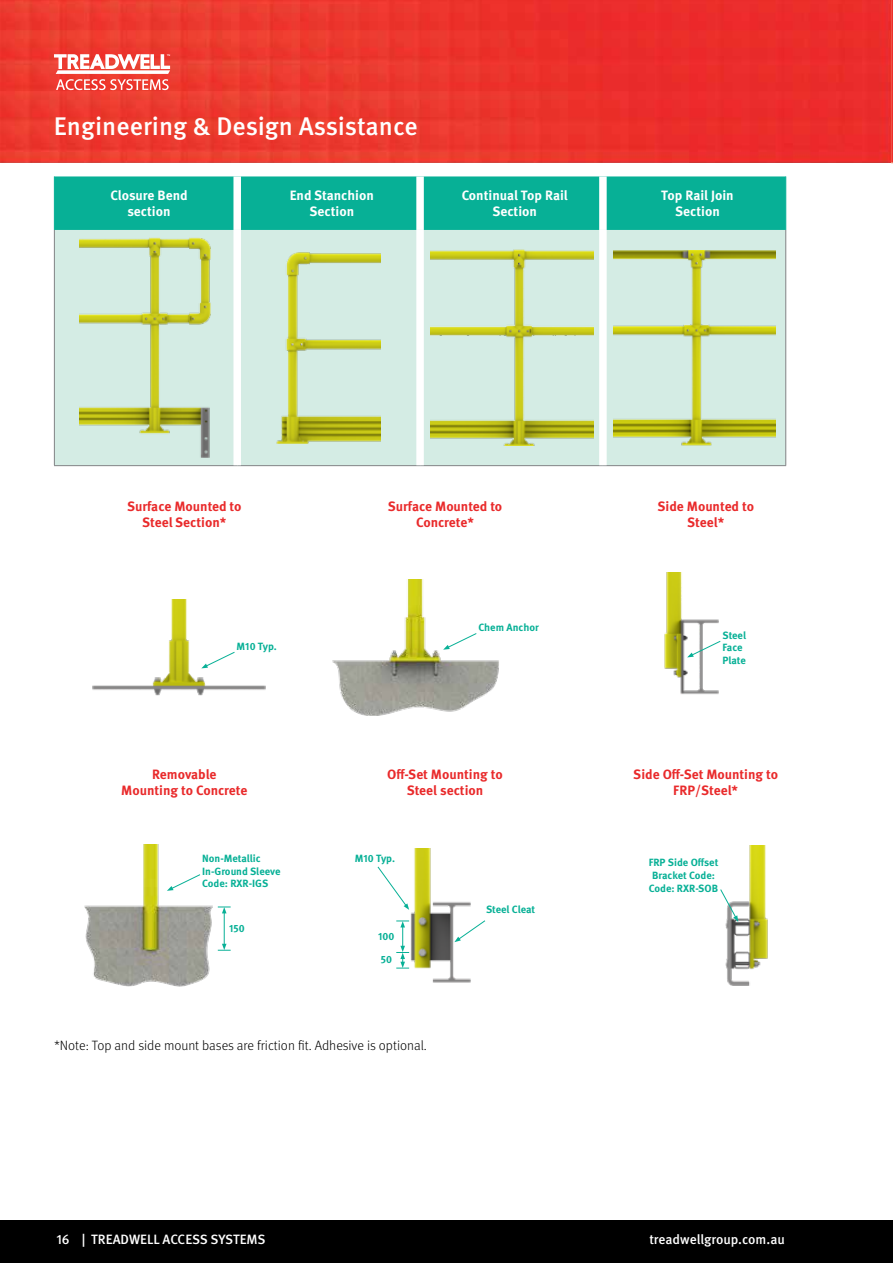
<style>
.page{position:relative;width:893px;height:1263px;background:#fff}
.page>*{position:absolute;margin:0;border:0;box-sizing:border-box;transform-origin:0 0}
.t1{font:500 25.5px "Meta Pro";color:#fff}
.t2{font:700 13.5px/16.2px "Meta Pro";color:#e92a2b;text-align:center}
.t3{font:700 13.5px/16.2px "Meta Pro";color:#fff;text-align:center}
.t4{font:300 13.5px "Meta Pro";color:#000}
.t5{font:500 13.5px "Meta Pro";color:#fff}
.t6{font:700 10.5px/12.6px "Meta Pro";color:#07b096}
</style>
<div class="page">
<img style="left:0;top:0;width:892px;height:162px">
<svg style="left:54px;top:54px;width:116px;height:36px"></svg>
<img style="left:892px;top:0;width:1px;height:164px">
<div style="left:0;top:1220px;width:893px;height:43px;background:#000"></div>
<div style="left:55px;top:176px;width:730px;height:54px;background:#07b096"></div>
<div style="left:55px;top:230px;width:730px;height:235px;background:#d4ece4"></div>
<hr style="left:54px;top:230px;width:1px;height:235px;background:#818385">
<hr style="left:785px;top:230px;width:1px;height:235px;background:#818385">
<hr style="left:54px;top:465px;width:183px;height:1px;background:#818385">
<hr style="left:237px;top:465px;width:183px;height:1px;background:#818385">
<hr style="left:420px;top:465px;width:183px;height:1px;background:#818385">
<hr style="left:603px;top:465px;width:183px;height:1px;background:#818385">
<div style="left:233px;top:230px;width:8px;height:235px;background:#fff"></div>
<div style="left:416px;top:230px;width:8px;height:235px;background:#fff"></div>
<div style="left:599px;top:230px;width:8px;height:235px;background:#fff"></div>
<div style="left:233px;top:176px;width:8px;height:54px;background:#fff"></div>
<div style="left:416px;top:176px;width:8px;height:54px;background:#fff"></div>
<div style="left:599px;top:176px;width:8px;height:54px;background:#fff"></div>
<hr style="left:785px;top:176px;width:1px;height:54px;background:#07b096">
<hr style="left:54px;top:176px;width:1px;height:54px;background:#07b096">
<img style="left:80px;top:238px;width:132px;height:220px">
<img style="left:276px;top:252px;width:105px;height:192px">
<img style="left:431px;top:250px;width:162px;height:196px">
<img style="left:613px;top:250px;width:162px;height:195px">
<img style="left:92px;top:600px;width:174px;height:95px">
<svg style="left:201px;top:651px;width:34px;height:17px"></svg>
<img style="left:332px;top:580px;width:167px;height:135px">
<img style="left:664px;top:572px;width:54px;height:123px">
<svg style="left:687px;top:640px;width:34px;height:17px"></svg>
<img style="left:84px;top:845px;width:129px;height:141px">
<svg style="left:167px;top:874px;width:34px;height:17px"></svg>
<hr style="left:224px;top:911px;width:1px;height:35px;background:#07b096">
<svg style="left:218px;top:906px;width:13px;height:7px"></svg>
<svg style="left:218px;top:944px;width:13px;height:7px"></svg>
<img style="left:410px;top:848px;width:61px;height:135px">
<svg style="left:377px;top:866px;width:32px;height:44px"></svg>
<svg style="left:454px;top:920px;width:32px;height:22px"></svg>
<svg style="left:396px;top:920px;width:13px;height:49px"></svg>
<img style="left:725px;top:846px;width:43px;height:139px">
<svg style="left:720px;top:888px;width:18px;height:34px"></svg>
<h1 class="t1" style="left:54px;top:106px;width:365px">Engineering &amp; Design Assistance</h1>
<p class="t3" style="left:110px;top:187px;width:79px">Closure Bend section</p>
<p class="t3" style="left:290px;top:187px;width:86px">End Stanchion<br>Section</p>
<p class="t3" style="left:462px;top:187px;width:108px">Continual Top Rail<br>Section</p>
<p class="t3" style="left:661px;top:187px;width:74px">Top Rail Join<br>Section</p>
<p class="t2" style="left:127px;top:497px;width:116px">Surface Mounted to<br>Steel Section*</p>
<p class="t2" style="left:388px;top:497px;width:116px">Surface Mounted to<br>Concrete*</p>
<p class="t2" style="left:657px;top:497px;width:98px">Side Mounted to<br>Steel*</p>
<p class="t6" style="left:237px;top:639px;width:42px">M10 Typ.</p>
<p class="t6" style="left:478px;top:620px;width:62px">Chem Anchor</p>
<p class="t6" style="left:722px;top:628px;width:25px">Steel<br>Face<br>Plate</p>
<p class="t2" style="left:121px;top:765px;width:128px">Removable<br>Mounting to Concrete</p>
<p class="t2" style="left:387px;top:765px;width:117px">Off-Set Mounting to<br>Steel section</p>
<p class="t2" style="left:633px;top:765px;width:146px">Side Off-Set Mounting to<br>FRP/Steel*</p>
<p class="t6" style="left:202px;top:851px;width:80px">Non-Metallic<br>In-Ground Sleeve<br>Code: RXR-IGS</p>
<p class="t6" style="left:229px;top:921px;width:17px">150</p>
<p class="t6" style="left:355px;top:852px;width:42px">M10 Typ.</p>
<p class="t6" style="left:378px;top:924px;width:18px;line-height:22.6px">100<br>50</p>
<p class="t4" style="left:54px;top:1035px;width:374px">*Note: Top and side mount bases are friction fit. Adhesive is optional.</p>
<p class="t6" style="left:486px;top:903px;width:51px">Steel Cleat</p>
<p class="t6" style="left:649px;top:856px;width:71px;text-align:center">FRP Side Offset<br>Bracket Code:<br>Code: RXR-SOB</p>
<p class="t5" style="left:56px;top:1229px;width:211px">16 | TREADWELL ACCESS SYSTEMS</p>
<p class="t5" style="left:649px;top:1229px;width:137px">treadwellgroup.com.au</p>
</div>
